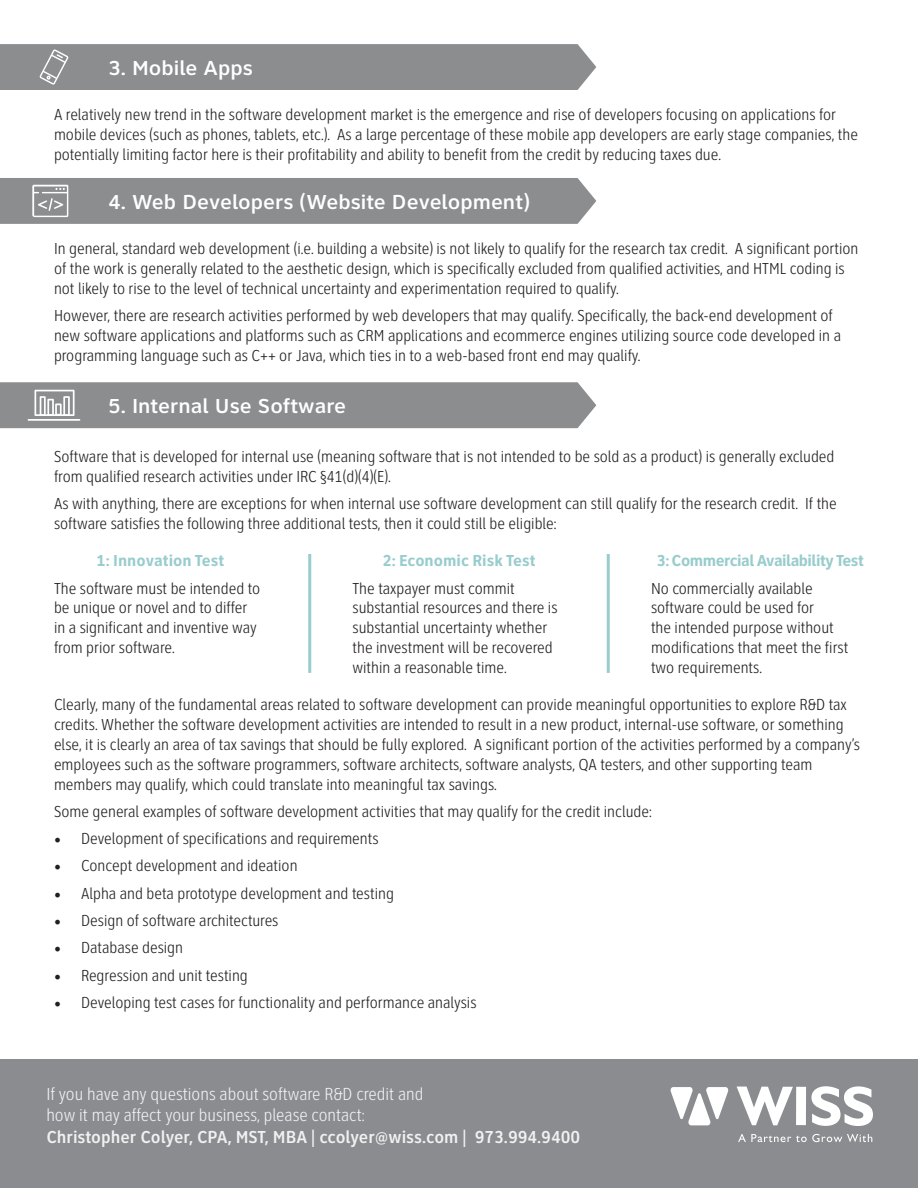
<style>
.page{position:relative;width:918px;height:1188px;background:#fff}
.page>*{position:absolute;margin:0;border:0;box-sizing:border-box;transform-origin:0 0}
.t1{font:500 21px "Clearview Text";color:#fff}
.t2{font:300 18px "Clearview Text Cond";color:#f0f1f1}
.t3{font:500 18px "Clearview Text Cond";color:#f0f1f1}
.t4{font:300 16.5px/19.8px "Clearview Text Cond";color:#231f20}
.t5{font:700 16.5px "Clearview Text Cond";color:#9cc}
.t6{font:700 16.5px "Clearview Text Cond";letter-spacing:-.03em;color:#9cc}
.s1{font-family:"Minion Pro";font-weight:400;font-size:18px}
</style>
<div class="page">
<div style="left:0;top:44px;width:596px;height:46px;background:#8b8d8f"></div>
<div style="left:0;top:178px;width:596px;height:46px;background:#8b8d8f"></div>
<div style="left:0;top:382px;width:596px;height:46px;background:#8b8d8f"></div>
<hr style="left:308px;top:554px;width:3px;height:119px;background:#9cc">
<hr style="left:607px;top:554px;width:3px;height:119px;background:#9cc">
<div style="left:0;top:1059px;width:918px;height:129px;background:#8a8c8f"></div>
<svg style="left:737px;top:1087px;width:56px;height:38px"></svg>
<div style="left:796px;top:1087px;width:10px;height:38px;background:#fff"></div>
<svg style="left:811px;top:1086px;width:62px;height:40px"></svg>
<svg style="left:671px;top:1087px;width:57px;height:38px"></svg>
<svg style="left:738px;top:1134px;width:134px;height:8px"></svg>
<p class="t1" style="left:108px;top:56px;width:147px">3. Mobile Apps</p>
<p class="t4" style="left:54px;top:105px;width:806px">A relatively new trend in the software development market is the emergence and rise of developers focusing on applications for mobile devices (such as phones, tablets, etc.). As a large percentage of these mobile app developers are early stage companies, the potentially limiting factor here is their profitability and ability to benefit from the credit by reducing taxes due.</p>
<p class="t1" style="left:108px;top:189px;width:424px">4. Web Developers (Website Development)</p>
<p class="t4" style="left:54px;top:239px;width:806px">In general, standard web development (i.e. building a website) is not likely to qualify for the research tax credit. A significant portion of the work is generally related to the aesthetic design, which is specifically excluded from qualified activities, and HTML coding is not likely to rise to the level of technical uncertainty and experimentation required to qualify.</p>
<p class="t4" style="left:54px;top:306px;width:789px">However, there are research activities performed by web developers that may qualify. Specifically, the back-end development of new software applications and platforms such as CRM applications and ecommerce engines utilizing source code developed in a programming language such as C++ or Java, which ties in to a web-based front end may qualify.</p>
<p class="t1" style="left:108px;top:394px;width:240px">5. Internal Use Software</p>
<p class="t4" style="left:54px;top:447px;width:782px">Software that is developed for internal use (meaning software that is not intended to be sold as a product) is generally excluded from qualified research activities under IRC §41(d)(4)(E).</p>
<p class="t4" style="left:54px;top:494px;width:784px">As with anything, there are exceptions for when internal use software development can still qualify for the research credit. If the software satisfies the following three additional tests, then it could still be eligible:</p>
<p class="t5" style="left:97px;top:551px;width:129px">1: Innovation Test</p>
<p class="t4" style="left:54px;top:579px;width:208px">The software must be intended to be unique or novel and to differ in a significant and inventive way from prior software.</p>
<p class="t5" style="left:382px;top:551px;width:155px">2: Economic Risk Test</p>
<p class="t4" style="left:353px;top:579px;width:207px">The taxpayer must commit substantial resources and there is substantial uncertainty whether the investment will be recovered within a reasonable time.</p>
<p class="t6" style="left:657px;top:551px;width:209px">3: Commercial Availability Test</p>
<p class="t4" style="left:651px;top:579px;width:199px">No commercially available software could be used for<br>the intended purpose without modifications that meet the first two requirements.</p>
<p class="t4" style="left:54px;top:695px;width:808px">Clearly, many of the fundamental areas related to software development can provide meaningful opportunities to explore R&amp;D tax credits. Whether the software development activities are intended to result in a new product, internal-use software, or something else, it is clearly an area of tax savings that should be fully explored. A significant portion of the activities performed by a company’s employees such as the software programmers, software architects, software analysts, QA testers, and other supporting team members may qualify, which could translate into meaningful tax savings.</p>
<p class="t4" style="left:54px;top:802px;width:599px">Some general examples of software development activities that may qualify for the credit include:</p>
<p class="t4" style="left:54px;top:829px;width:326px"><span class="s1">•</span> Development of specifications and requirements</p>
<p class="t4" style="left:54px;top:856px;width:245px"><span class="s1">•</span> Concept development and ideation</p>
<p class="t4" style="left:54px;top:884px;width:342px"><span class="s1">•</span> Alpha and beta prototype development and testing</p>
<p class="t4" style="left:54px;top:911px;width:226px"><span class="s1">•</span> Design of software architectures</p>
<p class="t4" style="left:54px;top:938px;width:131px"><span class="s1">•</span> Database design</p>
<p class="t4" style="left:54px;top:966px;width:195px"><span class="s1">•</span> Regression and unit testing</p>
<p class="t4" style="left:54px;top:993px;width:424px"><span class="s1">•</span> Developing test cases for functionality and performance analysis</p>
<p class="t2" style="left:46px;top:1084px;width:379px">If you have any questions about software R&amp;D credit and</p>
<p class="t2" style="left:46px;top:1106px;width:320px">how it may affect your business, please contact:</p>
<p class="t3" style="left:46px;top:1127px;width:535px">Christopher Colyer, CPA, MST, MBA | ccolyer@wiss.com | 973.994.9400</p>
</div>
